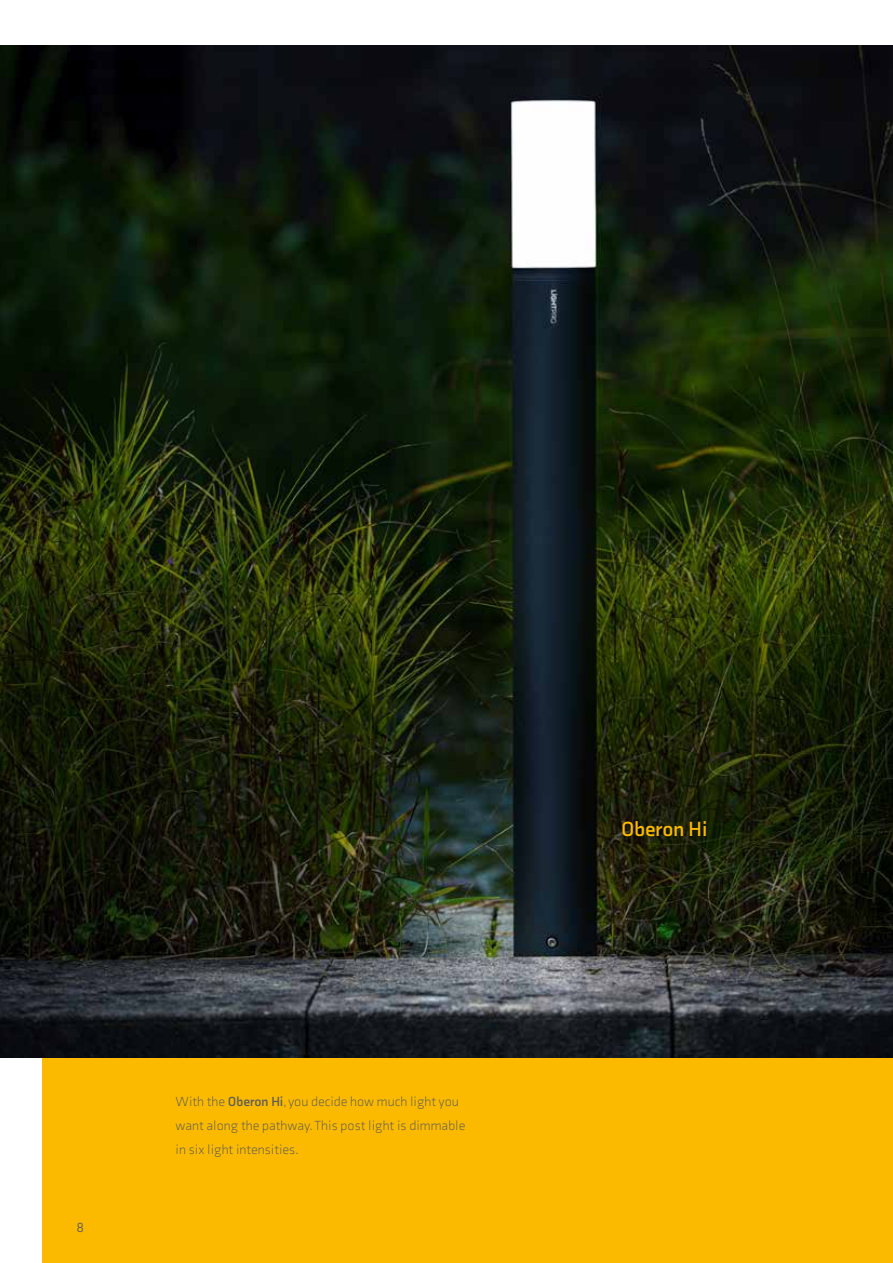
<style>
.page{position:relative;width:893px;height:1263px;background:#fff}
.page>*{position:absolute;margin:0;border:0;box-sizing:border-box;transform-origin:0 0}
.t1{font:700 21px "Axia";color:#fbba00}
.t2{font:300 13.5px/24px "Axia";color:#5c5c5b}
.t3{font:13.5px "Axia";color:#5c5c5b}
.s1{font-weight:700}
</style>
<div class="page">
<div style="left:43px;top:940px;width:850px;height:323px;background:#fbba00"></div>
<img style="left:0;top:45px;width:893px;height:1013px">
<p class="t3" style="left:77px;top:1219px;width:9px">8</p>
<p class="t2" style="left:176px;top:1089px;width:291px">With the <span class="s1">Oberon Hi</span>, you decide how much light you want along the pathway. This post light is dimmable in six light intensities.</p>
<h1 class="t1" style="left:621px;top:816px;width:88px">Oberon Hi</h1>
</div>
